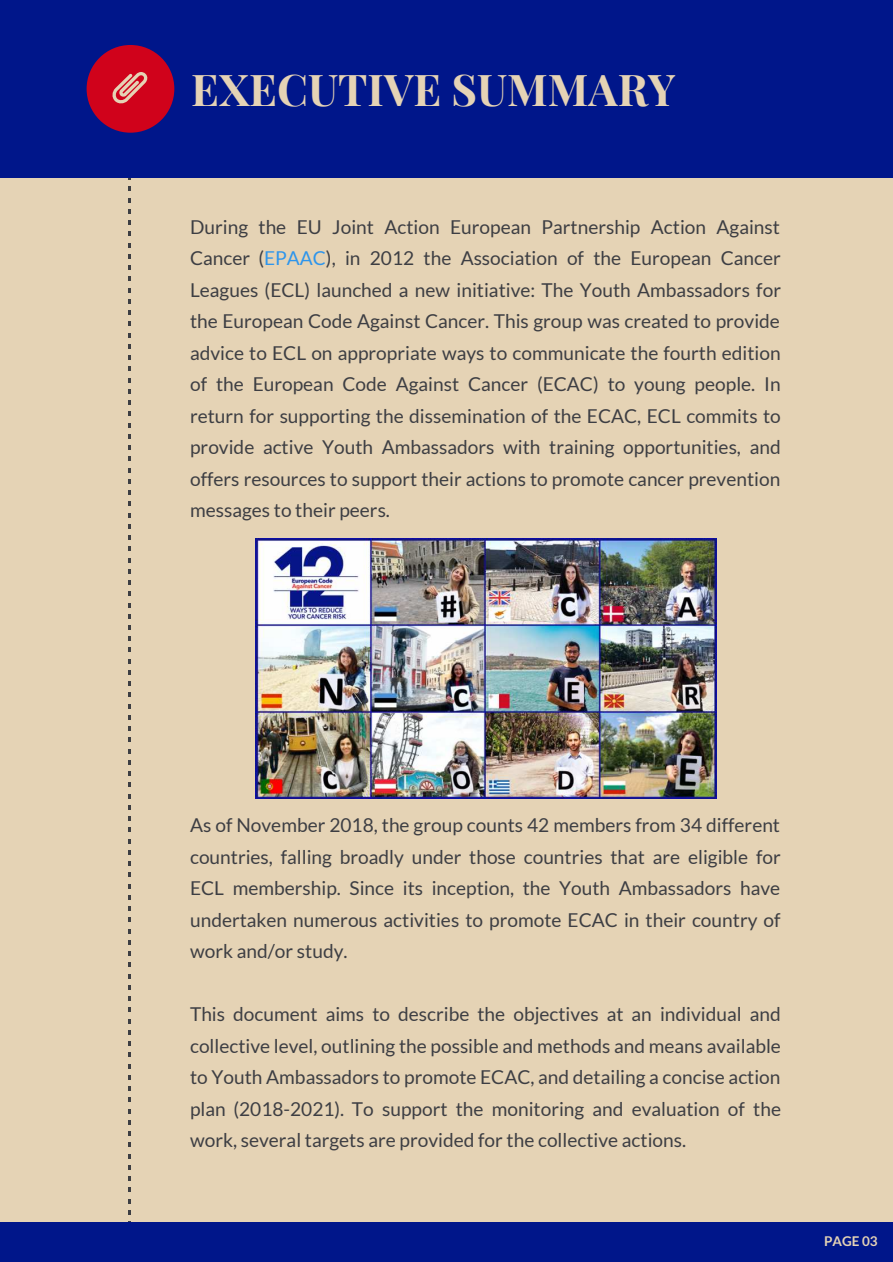
<style>
.page{position:relative;width:893px;height:1262px;background:#fff}
.page>*{position:absolute;margin:0;border:0;box-sizing:border-box;transform-origin:0 0}
.t1{font:700 43.8px "Playfair Display";color:#e5d3b5}
.t2{font:19.05px/31.5px "Lato";color:#3d3e43;text-align:justify}
.t3{font:700 13.5px "Lato";color:#e5d3b5}
.s1{color:#2d95ec}
</style>
<div class="page">
<div style="left:0;top:0;width:892px;height:1261px;background:#e5d3b5"></div>
<div style="left:0;top:0;width:892px;height:178px;background:#00168a"></div>
<div style="left:0;top:1222px;width:892px;height:39px;background:#00168a"></div>
<div style="left:87px;top:45px;width:87px;height:88px;background:#d0021b;border-radius:50%"></div>
<svg style="left:112px;top:72px;width:35px;height:31px"></svg>
<img style="left:255px;top:538px;width:461px;height:260px">
<h1 class="t1" style="left:191px;top:55px;width:486px">EXECUTIVE SUMMARY</h1>
<p class="t2" style="left:190px;top:211px;width:592px">During the EU Joint Action European Partnership Action Against Cancer (<span class="s1">EPAAC</span>), in 2012 the Association of the European Cancer Leagues (ECL) launched a new initiative: The Youth Ambassadors for the European Code Against Cancer. This group was created to provide advice to ECL on appropriate ways to communicate the fourth edition of the European Code Against Cancer (ECAC) to young people. In return for supporting the dissemination of the ECAC, ECL commits to provide active Youth Ambassadors with training opportunities, and offers resources to support their actions to promote cancer prevention messages to their peers.</p>
<p class="t2" style="left:190px;top:809px;width:592px">As of November 2018, the group counts 42 members from 34 different countries, falling broadly under those countries that are eligible for ECL membership. Since its inception, the Youth Ambassadors have undertaken numerous activities to promote ECAC in their country of work and/or study.</p>
<p class="t2" style="left:190px;top:998px;width:592px">This document aims to describe the objectives at an individual and collective level, outlining the possible and methods and means available to Youth Ambassadors to promote ECAC, and detailing a concise action plan (2018-2021). To support the monitoring and evaluation of the work, several targets are provided for the collective actions.</p>
<p class="t3" style="left:823px;top:1233px;width:55px">PAGE 03</p>
</div>
